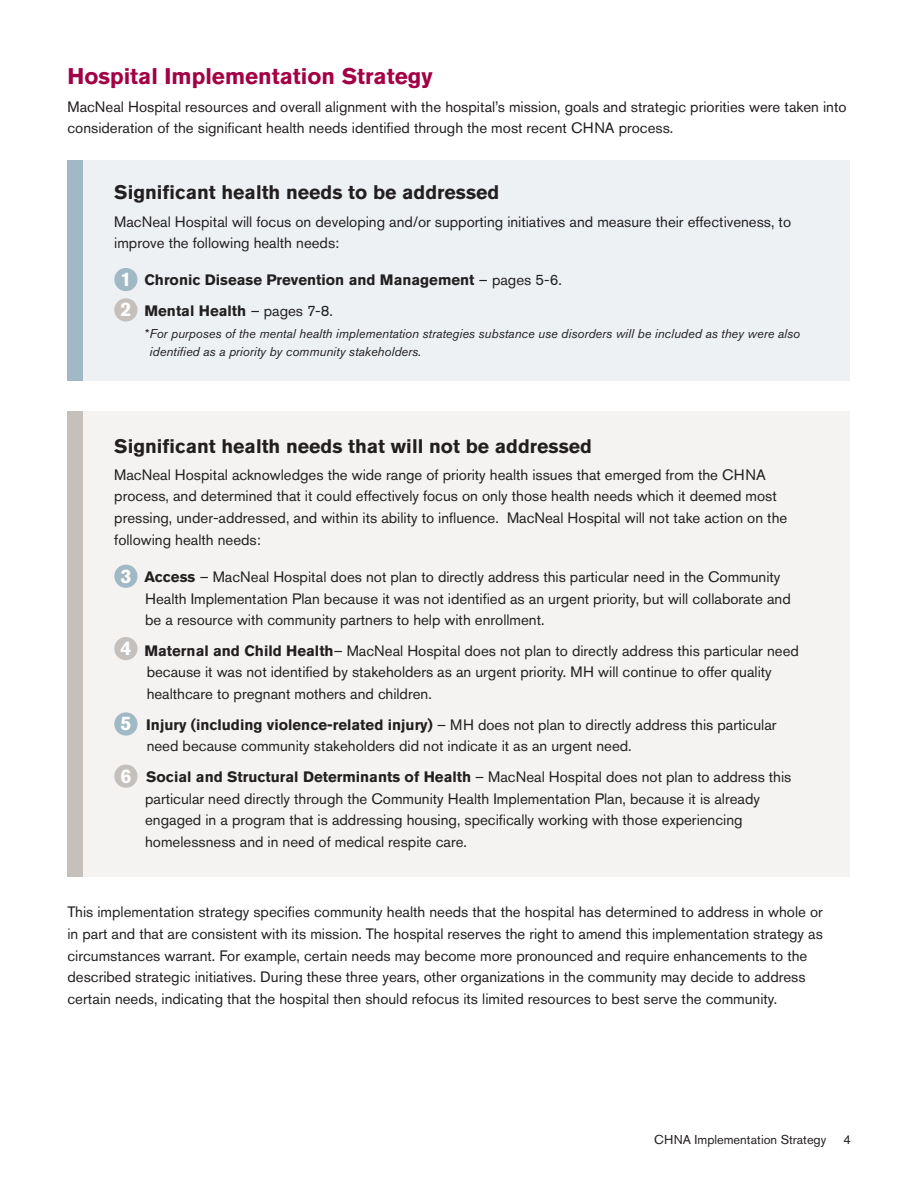
<style>
.page{position:relative;width:918px;height:1188px;background:#fff}
.page>*{position:absolute;margin:0;border:0;box-sizing:border-box;transform-origin:0 0}
.t1{font:700 22.5px "Akzidenz Grotesk Pro";color:#a30146}
.FACT_HEADERS{font:700 19.5px "Akzidenz Grotesk Pro";color:#231f20}
.FACT_HEADERS-2{font:700 19.5px "Akzidenz Grotesk Pro";color:#fff}
.TEXT{font:15px/21.8px "Akzidenz Grotesk Pro";color:#231f20}
.FACTS{font:15px/21.8px "Akzidenz Grotesk Pro";color:#231f20}
.FACTS-2{font:700 15px "Akzidenz Grotesk Pro";color:#231f20}
.FACTS-3{font:italic 12.75px/18px "Akzidenz Grotesk Pro";color:#231f20}
.t2{font:12.75px "Akzidenz Grotesk Pro";color:#231f20}
.s1{font-weight:400}
.s2{font-style:normal}
.s3{font-weight:700}
</style>
<div class="page">
<div style="left:68px;top:411px;width:782px;height:465px;background:#f4f3f2"></div>
<div style="left:68px;top:160px;width:782px;height:221px;background:#edf1f3"></div>
<div style="left:114px;top:268px;width:24px;height:23px;background:#a1b9c5;border-radius:50%"></div>
<div style="left:114px;top:298px;width:24px;height:24px;background:#c6c0bc;border-radius:50%"></div>
<div style="left:114px;top:565px;width:24px;height:23px;background:#a1b9c5;border-radius:50%"></div>
<div style="left:114px;top:637px;width:24px;height:23px;background:#c6c0bc;border-radius:50%"></div>
<div style="left:114px;top:712px;width:24px;height:24px;background:#a1b9c5;border-radius:50%"></div>
<div style="left:114px;top:765px;width:24px;height:23px;background:#c6c0bc;border-radius:50%"></div>
<div style="left:68px;top:411px;width:15px;height:465px;background:#c6c0bc"></div>
<div style="left:68px;top:160px;width:15px;height:221px;background:#a1b9c5"></div>
<p class="t1" style="left:68px;top:62px;width:367px">Hospital Implementation Strategy</p>
<p class="TEXT" style="left:68px;top:95px;width:781px">MacNeal Hospital resources and overall alignment with the hospital’s mission, goals and strategic priorities were taken into consideration of the significant health needs identified through the most recent CHNA process.</p>
<p class="FACT_HEADERS" style="left:114px;top:180px;width:387px">Significant health needs to be addressed</p>
<p class="TEXT" style="left:114px;top:210px;width:678px">MacNeal Hospital will focus on developing and/or supporting initiatives and measure their effectiveness, to improve the following health needs:</p>
<p class="FACT_HEADERS-2" style="left:120px;top:266px;width:12px">1</p>
<p class="FACTS-2" style="left:144px;top:270px;width:419px">Chronic Disease Prevention and Management <span class="s1">– pages 5-6.</span></p>
<p class="FACT_HEADERS-2" style="left:120px;top:297px;width:12px">2</p>
<p class="FACTS-2" style="left:144px;top:301px;width:190px">Mental Health <span class="s1">– pages 7-8.</span></p>
<p class="FACTS-3" style="left:150px;top:324px;width:652px;text-indent:-4px"><span class="s2">*</span>For purposes of the mental health implementation strategies substance use disorders will be included as they were also identified as a priority by community stakeholders.</p>
<p class="FACT_HEADERS" style="left:114px;top:433px;width:479px">Significant health needs that will not be addressed</p>
<p class="TEXT" style="left:114px;top:464px;width:675px">MacNeal Hospital acknowledges the wide range of priority health issues that emerged from the CHNA process, and determined that it could effectively focus on only those health needs which it deemed most pressing, under-addressed, and within its ability to influence. MacNeal Hospital will not take action on the following health needs:</p>
<p class="FACT_HEADERS-2" style="left:120px;top:563px;width:12px">3</p>
<p class="FACTS" style="left:144px;top:566px;width:648px"><span class="s3">Access</span> – MacNeal Hospital does not plan to directly address this particular need in the Community<br>Health Implementation Plan because it was not identified as an urgent priority, but will collaborate and be a resource with community partners to help with enrollment.</p>
<p class="FACT_HEADERS-2" style="left:120px;top:636px;width:12px">4</p>
<p class="FACTS" style="left:144px;top:640px;width:656px"><span class="s3">Maternal and Child Health</span>– MacNeal Hospital does not plan to directly address this particular need because it was not identified by stakeholders as an urgent priority. MH will continue to offer quality healthcare to pregnant mothers and children.</p>
<p class="FACT_HEADERS-2" style="left:120px;top:711px;width:12px">5</p>
<p class="FACTS" style="left:146px;top:713px;width:632px"><span class="s3">Injury (including violence-related injury)</span> – MH does not plan to directly address this particular need because community stakeholders did not indicate it as an urgent need.</p>
<p class="FACT_HEADERS-2" style="left:120px;top:763px;width:12px">6</p>
<p class="FACTS" style="left:145px;top:766px;width:648px"><span class="s3">Social and Structural Determinants of Health</span> – MacNeal Hospital does not plan to address this particular need directly through the Community Health Implementation Plan, because it is already engaged in a program that is addressing housing, specifically working with those experiencing homelessness and in need of medical respite care.</p>
<p class="TEXT" style="left:68px;top:901px;width:757px">This implementation strategy specifies community health needs that the hospital has determined to address in whole or in part and that are consistent with its mission. The hospital reserves the right to amend this implementation strategy as circumstances warrant. For example, certain needs may become more pronounced and require enhancements to the described strategic initiatives. During these three years, other organizations in the community may decide to address certain needs, indicating that the hospital then should refocus its limited resources to best serve the community.</p>
<p class="t2" style="left:654px;top:1131px;width:174px">CHNA Implementation Strategy</p>
<p class="t2" style="left:844px;top:1131px;width:9px">4</p>
</div>
